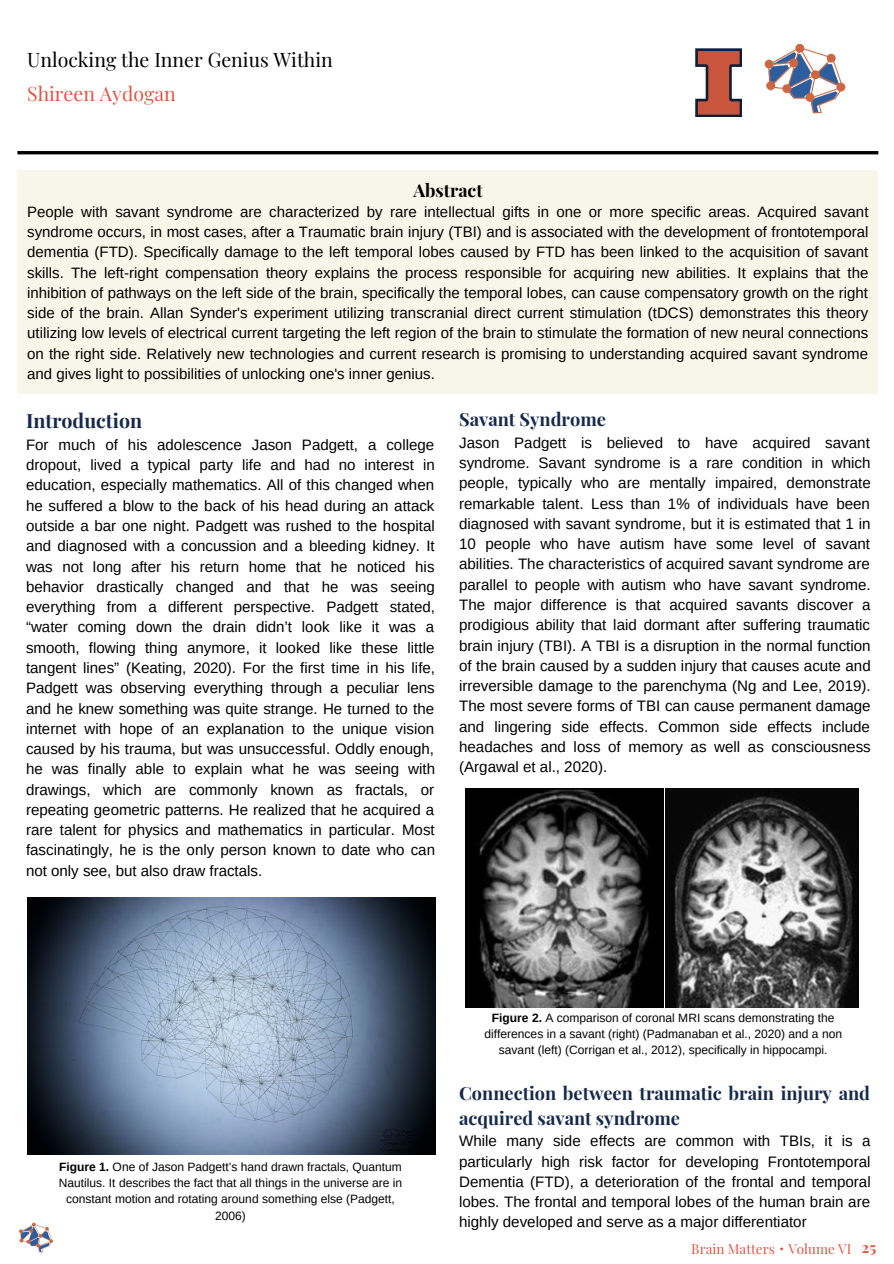
<style>
.page{position:relative;width:894px;height:1264px;background:#fff}
.page>*{position:absolute;margin:0;border:0;box-sizing:border-box;transform-origin:0 0}
.t1{font:700 19.65px "Playfair Display";color:#16294b}
.t2{font:19.5px "Playfair Display";color:#000}
.t3{font:19.5px "Playfair Display";color:#df5745}
.t4{font:700 18.15px/24.8px "Playfair Display";color:#16294b}
.t5{font:700 17.85px "Playfair Display";color:#000}
.t6{font:15.15px/20.2px "Arimo";color:#000;text-align:justify}
.t7{font:15px/20.2px "Arimo";color:#000;text-align:justify}
.t8{font:13.5px "Playfair Display";color:#df5745}
.t9{font:12px/16px "Arimo";color:#000;text-align:center}
.s1{font-weight:700}
.s2{font-weight:700;font-size:15px}
</style>
<div class="page">
<hr style="left:17px;top:151px;width:861px;height:3px;background:#000">
<img style="left:764px;top:44px;width:82px;height:70px">
<img style="left:695px;top:48px;width:46px;height:68px">
<div style="left:17px;top:171px;width:860px;height:223px;background:#f6f6e9"></div>
<img style="left:27px;top:898px;width:408px;height:256px">
<img style="left:465px;top:789px;width:198px;height:218px">
<img style="left:665px;top:789px;width:193px;height:218px">
<img style="left:19px;top:1222px;width:34px;height:30px">
<p class="t2" style="left:27px;top:46px;width:307px">Unlocking the Inner Genius Within</p>
<p class="t3" style="left:27px;top:79px;width:150px">Shireen Aydogan</p>
<p class="t5" style="left:413px;top:177px;width:71px">Abstract</p>
<p class="t7" style="left:27px;top:201px;width:842px">People with savant syndrome are characterized by rare intellectual gifts in one or more specific areas. Acquired savant syndrome occurs, in most cases, after a Traumatic brain injury (TBI) and is associated with the development of frontotemporal dementia (FTD). Specifically damage to the left temporal lobes caused by FTD has been linked to the acquisition of savant skills. The left-right compensation theory explains the process responsible for acquiring new abilities. It explains that the inhibition of pathways on the left side of the brain, specifically the temporal lobes, can cause compensatory growth on the right side of the brain. Allan Synder's experiment utilizing transcranial direct current stimulation (tDCS) demonstrates this theory utilizing low levels of electrical current targeting the left region of the brain to stimulate the formation of new neural connections on the right side. Relatively new technologies and current research is promising to understanding acquired savant syndrome and gives light to possibilities of unlocking one's inner genius.</p>
<p class="t1" style="left:26px;top:407px;width:118px">Introduction</p>
<p class="t6" style="left:26px;top:434px;width:410px">For much of his adolescence Jason Padgett, a college dropout, lived a typical party life and had no interest in education, especially mathematics. All of this changed when he suffered a blow to the back of his head during an attack outside a bar one night. Padgett was rushed to the hospital and diagnosed with a concussion and a bleeding kidney. It was not long after his return home that he noticed his behavior drastically changed and that he was seeing everything from a different perspective. Padgett stated, “water coming down the drain didn’t look like it was a smooth, flowing thing anymore, it looked like these little tangent lines” (Keating, 2020). For the first time in his life, Padgett was observing everything through a peculiar lens and he knew something was quite strange. He turned to the internet with hope of an explanation to the unique vision caused by his trauma, but was unsuccessful. Oddly enough, he was finally able to explain what he was seeing with drawings, which are commonly known as fractals, or repeating geometric patterns. He realized that he acquired a rare talent for physics and mathematics in particular. Most fascinatingly, he is the only person known to date who can not only see, but also draw fractals.</p>
<p class="t4" style="left:459px;top:406px;width:148px">Savant Syndrome</p>
<p class="t6" style="left:459px;top:432px;width:413px">Jason Padgett is believed to have acquired savant syndrome. Savant syndrome is a rare condition in which people, typically who are mentally impaired, demonstrate remarkable talent. Less than 1% of individuals have been diagnosed with savant syndrome, but it is estimated that 1 in 10 people who have autism have some level of savant abilities. The characteristics of acquired savant syndrome are parallel to people with autism who have savant syndrome.<br>The major difference is that acquired savants discover a prodigious ability that laid dormant after suffering traumatic brain injury (TBI). A TBI is a disruption in the normal function of the brain caused by a sudden injury that causes acute and irreversible damage to the parenchyma (Ng and Lee, 2019).<br>The most severe forms of TBI can cause permanent damage and lingering side effects. Common side effects include headaches and loss of memory as well as consciousness (Argawal et al., 2020).</p>
<p class="t9" style="left:59px;top:1159px;width:345px"><span class="s1">Figure 1.</span> One of Jason Padgett’s hand drawn fractals, Quantum Nautilus. It describes the fact that all things in the universe are in constant motion and rotating around something else (Padgett, 2006)</p>
<p class="t9" style="left:484px;top:1010px;width:359px"><span class="s1">Figure 2.</span> A comparison of coronal MRI scans demonstrating the differences in a savant (right) (Padmanaban et al., 2020) and a non savant (left) (Corrigan et al., 2012), specifically in hippocampi.</p>
<p class="t4" style="left:459px;top:1080px;width:412px">Connection between traumatic brain injury and acquired savant syndrome</p>
<p class="t6" style="left:459px;top:1130px;width:413px">While many side effects are common with TBIs, it is a particularly high risk factor for developing Frontotemporal Dementia (FTD), a deterioration of the frontal and temporal lobes. The frontal and temporal lobes of the human brain are highly developed and serve as a major differentiator</p>
<p class="t8" style="left:691px;top:1239px;width:186px">Brain Matters Volume VI <span class="s2">25</span></p>
</div>
